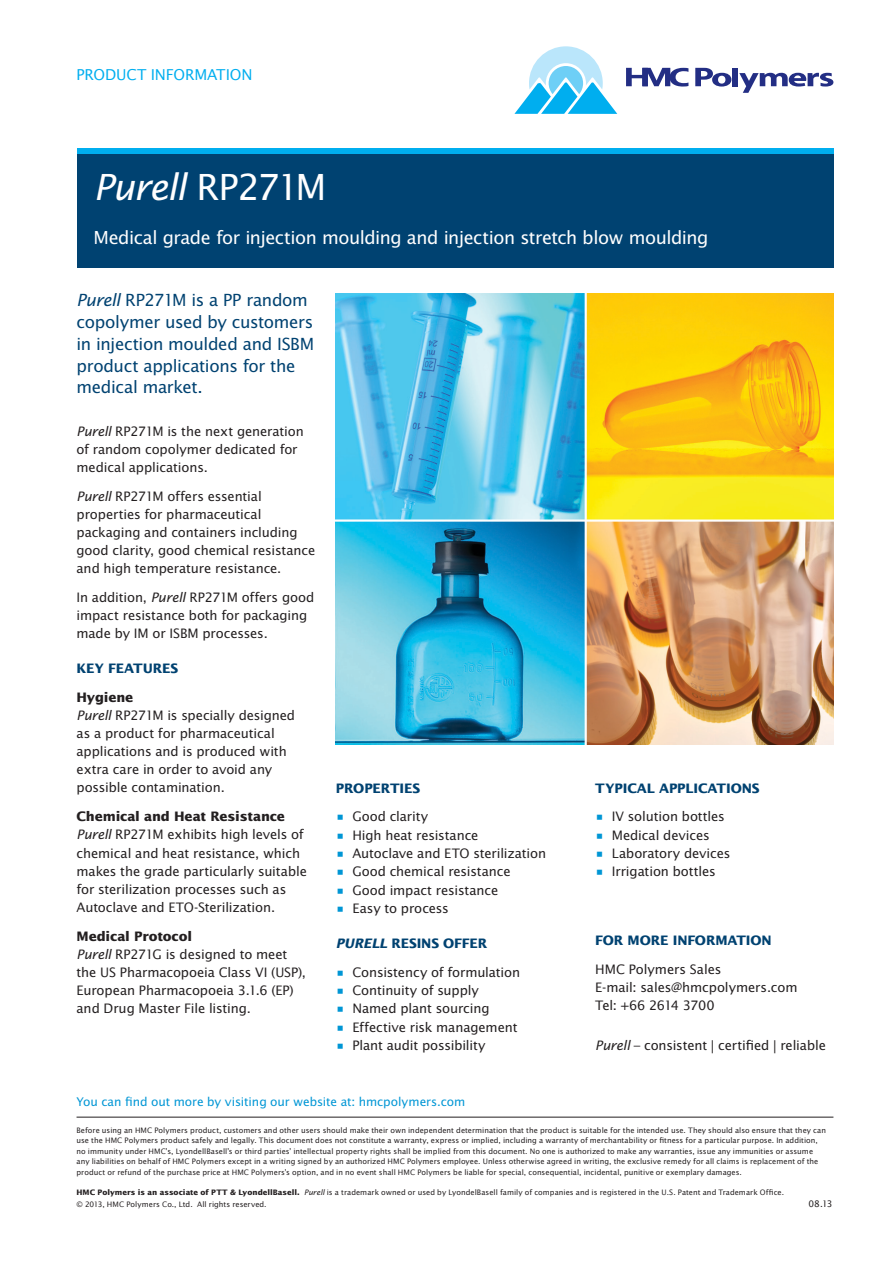
<style>
.page{position:relative;width:893px;height:1263px;background:#fff}
.page>*{position:absolute;margin:0;border:0;box-sizing:border-box;transform-origin:0 0}
.t1{font:italic 36px "Lucida Sans Std";letter-spacing:-.04em;color:#fff}
.t2{font:18px "Lucida Sans Std";letter-spacing:-.025em;color:#fff}
.t3{font:16.8px/21.8px "Lucida Sans Std";letter-spacing:-.02em;color:#004271}
.t4{font:15px "Lucida Sans Std";letter-spacing:-.01em;color:#00aeef}
.t5{font:13.05px/18.1px "Lucida Sans Std";letter-spacing:-.01em;color:#231f20}
.t6{font:700 13.05px "Lucida Sans Std";letter-spacing:-.015em;color:#004271}
.t7{font:12px "Lucida Sans Std";letter-spacing:-.005em;color:#0096d5}
.t8{font:9px "Lucida Sans Std";color:#231f20}
.t9{font:7.5px/10.5px "Lucida Sans Std";letter-spacing:.005em;color:#231f20}
.s1{font-style:normal}
.s2{font-style:italic}
.s3{font-weight:700}
.s4{font-weight:700;color:#0096d5}
</style>
<div class="page">
<div style="left:77px;top:149px;width:756px;height:119px;background:#004271"></div>
<div style="left:77px;top:149px;width:756px;height:5px;background:#00aeef"></div>
<svg style="left:626px;top:68px;width:62px;height:19px"></svg>
<svg style="left:695px;top:68px;width:36px;height:19px"></svg>
<div style="left:733px;top:68px;width:5px;height:18px;background:#232e84"></div>
<svg style="left:739px;top:73px;width:94px;height:20px"></svg>
<svg style="left:514px;top:46px;width:103px;height:68px"></svg>
<hr style="left:77px;top:1117px;width:756px;height:1px;background:#231f20">
<img style="left:336px;top:293px;width:497px;height:451px">
<p class="t4" style="left:77px;top:66px;width:177px">PRODUCT INFORMATION</p>
<p class="t1" style="left:94px;top:166px;width:234px">Purell <span class="s1">RP271M</span></p>
<p class="t2" style="left:94px;top:227px;width:616px">Medical grade for injection moulding and injection stretch blow moulding</p>
<p class="t3" style="left:77px;top:290px;width:239px"><span class="s2">Purell</span> RP271M is a PP random copolymer used by customers in injection moulded and ISBM product applications for the medical market.</p>
<p class="t5" style="left:77px;top:422px;width:229px"><span class="s2">Purell</span> RP271M is the next generation of random copolymer dedicated for medical applications.</p>
<p class="t5" style="left:77px;top:487px;width:240px"><span class="s2">Purell</span> RP271M offers essential properties for pharmaceutical packaging and containers including good clarity, good chemical resistance and high temperature resistance.</p>
<p class="t5" style="left:77px;top:588px;width:239px">In addition, <span class="s2">Purell</span> RP271M offers good impact resistance both for packaging made by IM or ISBM processes.</p>
<p class="t6" style="left:77px;top:661px;width:103px">KEY FEATURES</p>
<p class="t5" style="left:77px;top:688px;width:220px"><span class="s3">Hygiene<br></span><span class="s2">Purell</span> RP271M is specially designed as a product for pharmaceutical applications and is produced with extra care in order to avoid any possible contamination.</p>
<p class="t5" style="left:77px;top:808px;width:232px"><span class="s3">Chemical and Heat Resistance </span><span class="s2">Purell</span> RP271M exhibits high levels of chemical and heat resistance, which makes the grade particularly suitable for sterilization processes such as Autoclave and ETO-Sterilization.</p>
<p class="t5" style="left:77px;top:927px;width:231px"><span class="s3">Medical Protocol<br></span><span class="s2">Purell</span> RP271G is designed to meet the US Pharmacopoeia Class VI (USP),<br>European Pharmacopoeia 3.1.6 (EP) and Drug Master File listing.</p>
<p class="t6" style="left:595px;top:933px;width:178px">FOR MORE INFORMATION</p>
<p class="t6" style="left:336px;top:780px;width:86px">PROPERTIES</p>
<p class="t5" style="left:336px;top:808px;width:94px"><span class="s4">•</span> Good clarity</p>
<p class="t5" style="left:336px;top:826px;width:144px"><span class="s4">•</span> High heat resistance</p>
<p class="t5" style="left:336px;top:844px;width:212px"><span class="s4">•</span> Autoclave and ETO sterilization</p>
<p class="t5" style="left:336px;top:863px;width:176px"><span class="s4">•</span> Good chemical resistance</p>
<p class="t5" style="left:336px;top:881px;width:164px"><span class="s4">•</span> Good impact resistance</p>
<p class="t5" style="left:336px;top:899px;width:114px"><span class="s4">•</span> Easy to process</p>
<p class="t6" style="left:336px;top:936px;width:153px"><span class="s2">PURELL</span> RESINS OFFER</p>
<p class="t5" style="left:336px;top:963px;width:186px"><span class="s4">•</span> Consistency of formulation</p>
<p class="t5" style="left:336px;top:981px;width:145px"><span class="s4">•</span> Continuity of supply</p>
<p class="t5" style="left:336px;top:1000px;width:155px"><span class="s4">•</span> Named plant sourcing</p>
<p class="t5" style="left:336px;top:1018px;width:183px"><span class="s4">•</span> Effective risk management</p>
<p class="t5" style="left:336px;top:1036px;width:151px"><span class="s4">•</span> Plant audit possibility</p>
<p class="t5" style="left:595px;top:1036px;width:232px"><span class="s2">Purell</span> – consistent | certified | reliable</p>
<p class="t6" style="left:595px;top:780px;width:166px">TYPICAL APPLICATIONS</p>
<p class="t5" style="left:595px;top:808px;width:131px"><span class="s4">•</span> IV solution bottles</p>
<p class="t5" style="left:595px;top:826px;width:116px"><span class="s4">•</span> Medical devices</p>
<p class="t5" style="left:595px;top:844px;width:137px"><span class="s4">•</span> Laboratory devices</p>
<p class="t5" style="left:595px;top:863px;width:122px"><span class="s4">•</span> Irrigation bottles</p>
<p class="t5" style="left:595px;top:960px;width:204px">HMC Polymers Sales<br>E-mail: sales@hmcpolymers.com<br>Tel: +66 2614 3700</p>
<p class="t7" style="left:77px;top:1095px;width:390px">You can find out more by visiting our website at: hmcpolymers.com</p>
<p class="t9" style="left:77px;top:1125px;width:751px">Before using an HMC Polymers product, customers and other users should make their own independent determination that the product is suitable for the intended use. They should also ensure that they can use the HMC Polymers product safely and legally. This document does not constitute a warranty, express or implied, including a warranty of merchantability or fitness for a particular purpose. In addition, no immunity under HMC’s, LyondellBasell’s or third parties’ intellectual property rights shall be implied from this document. No one is authorized to make any warranties, issue any immunities or assume any liabilities on behalf of HMC Polymers except in a writing signed by an authorized HMC Polymers employee. Unless otherwise agreed in writing, the exclusive remedy for all claims is replacement of the product or refund of the purchase price at HMC Polymers’s option, and in no event shall HMC Polymers be liable for special, consequential, incidental, punitive or exemplary damages.</p>
<p class="t9" style="left:77px;top:1187px;width:709px"><span class="s3">HMC Polymers is an associate of PTT &amp; LyondellBasell.</span> <span class="s2">Purell</span> is a trademark owned or used by LyondelBasell family of companies and is registered in the U.S. Patent and Trademark Office.</p>
<p class="t9" style="left:77px;top:1199px;width:192px">© 2013, HMC Polymers Co., Ltd. All rights reserved.</p>
<p class="t8" style="left:809px;top:1199px;width:26px">08.13</p>
</div>
